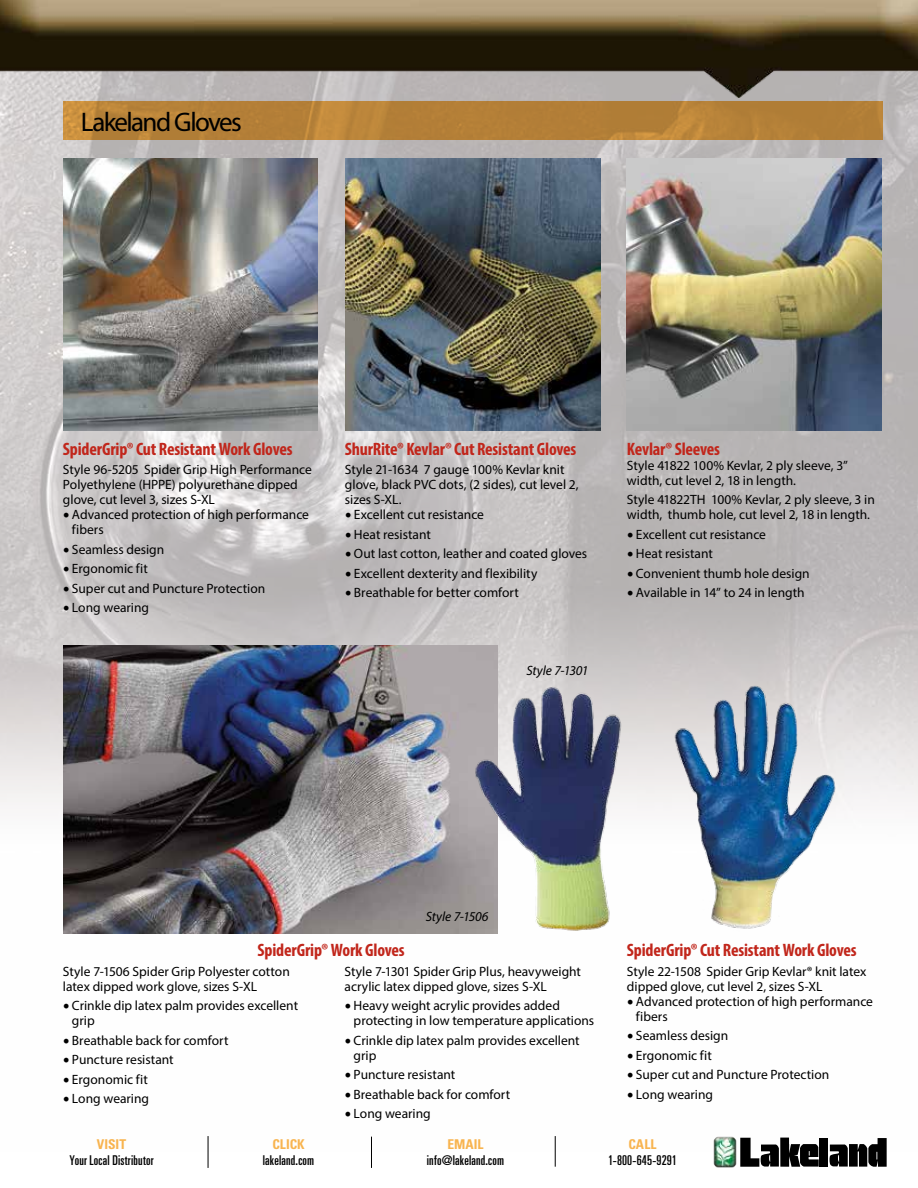
<style>
.page{position:relative;width:918px;height:1188px;background:#fff}
.page>*{position:absolute;margin:0;border:0;box-sizing:border-box;transform-origin:0 0}
.t1{font:27px "Myriad Pro";letter-spacing:-.06em;color:#000}
.t2{font:700 condensed 18px "Myriad Pro";letter-spacing:-.01em;color:#c1261b}
.t3{font:13.5px/15px "Myriad Pro";color:#000}
.t4{font:ultra-condensed 13.5px "Univers LT Std";letter-spacing:.015em;color:#000}
.t5{font:italic 13.5px "Myriad Pro";letter-spacing:-.005em;color:#000}
.t6{font:700 condensed 13.5px "Univers";letter-spacing:.005em;color:#f8b44f}
.s1{font-family:"Minion Pro";font-size:18px}
</style>
<div class="page">
<img style="left:0;top:97px;width:918px;height:1055px">
<img style="left:63px;top:158px;width:255px;height:272px">
<img style="left:346px;top:158px;width:255px;height:272px">
<img style="left:626px;top:158px;width:255px;height:272px">
<img style="left:63px;top:645px;width:435px;height:288px">
<img style="left:472px;top:682px;width:154px;height:251px">
<img style="left:672px;top:683px;width:165px;height:249px">
<img style="left:0;top:0;width:918px;height:97px">
<svg style="left:740px;top:1138px;width:79px;height:29px"></svg>
<div style="left:820px;top:1138px;width:8px;height:29px;background:#000"></div>
<svg style="left:829px;top:1138px;width:58px;height:29px"></svg>
<img style="left:713px;top:1137px;width:24px;height:31px">
<hr style="left:208px;top:1136px;width:1px;height:32px;background:#000">
<hr style="left:555px;top:1136px;width:1px;height:31px;background:#000">
<hr style="left:371px;top:1137px;width:1px;height:31px;background:#000">
<svg style="left:63px;top:102px;width:819px;height:38px;background:#b68138"></svg>
<h1 class="t1" style="left:81px;top:105px;width:162px">Lakeland Gloves</h1>
<h2 class="t2" style="left:63px;top:437px;width:231px">SpiderGrip® Cut Resistant Work Gloves</h2>
<p class="t3" style="left:63px;top:462px;width:250px">Style 96-5205 Spider Grip High Performance<br>Polyethylene (HPPE) polyurethane dipped glove, cut level 3, sizes S-XL</p>
<p class="t3" style="left:72px;top:507px;width:239px;text-indent:-9px"><span class="s1">•</span>Advanced protection of high performance fibers</p>
<p class="t3" style="left:63px;top:541px;width:103px"><span class="s1">•</span> Seamless design</p>
<p class="t3" style="left:63px;top:561px;width:86px"><span class="s1">•</span> Ergonomic fit</p>
<p class="t3" style="left:63px;top:580px;width:204px"><span class="s1">•</span> Super cut and Puncture Protection</p>
<p class="t3" style="left:63px;top:600px;width:88px"><span class="s1">•</span> Long wearing</p>
<h2 class="t2" style="left:345px;top:437px;width:233px">ShurRite® Kevlar® Cut Resistant Gloves</h2>
<p class="t3" style="left:345px;top:462px;width:235px">Style 21-1634 7 gauge 100% Kevlar knit glove, black PVC dots, (2 sides), cut level 2, sizes S-XL.</p>
<p class="t3" style="left:345px;top:507px;width:141px"><span class="s1">•</span> Excellent cut resistance</p>
<p class="t3" style="left:345px;top:526px;width:87px"><span class="s1">•</span>Heat resistant</p>
<p class="t3" style="left:345px;top:546px;width:244px"><span class="s1">•</span>Out last cotton, leather and coated gloves</p>
<p class="t3" style="left:345px;top:565px;width:194px"><span class="s1">•</span> Excellent dexterity and flexibility</p>
<p class="t3" style="left:345px;top:585px;width:175px"><span class="s1">•</span> Breathable for better comfort</p>
<p class="t5" style="left:526px;top:662px;width:64px">Style 7-1301</p>
<h2 class="t2" style="left:627px;top:437px;width:95px">Kevlar® Sleeves</h2>
<p class="t3" style="left:627px;top:457px;width:222px">Style 41822 100% Kevlar, 2 ply sleeve, 3” width, cut level 2, 18 in length.</p>
<p class="t3" style="left:627px;top:492px;width:249px">Style 41822TH 100% Kevlar, 2 ply sleeve, 3 in width, thumb hole, cut level 2, 18 in length.</p>
<p class="t3" style="left:627px;top:526px;width:141px"><span class="s1">•</span> Excellent cut resistance</p>
<p class="t3" style="left:627px;top:546px;width:87px"><span class="s1">•</span>Heat resistant</p>
<p class="t3" style="left:627px;top:565px;width:184px"><span class="s1">•</span> Convenient thumb hole design</p>
<p class="t3" style="left:627px;top:585px;width:179px"><span class="s1">•</span>Available in 14” to 24 in length</p>
<p class="t5" style="left:426px;top:908px;width:64px">Style 7-1506</p>
<h2 class="t2" style="left:258px;top:939px;width:149px">SpiderGrip® Work Gloves</h2>
<p class="t3" style="left:63px;top:963px;width:228px">Style 7-1506 Spider Grip Polyester cotton latex dipped work glove, sizes S-XL</p>
<p class="t3" style="left:72px;top:998px;width:228px;text-indent:-9px"><span class="s1">•</span> Crinkle dip latex palm provides excellent grip</p>
<p class="t3" style="left:63px;top:1032px;width:167px"><span class="s1">•</span> Breathable back for comfort</p>
<p class="t3" style="left:63px;top:1052px;width:112px"><span class="s1">•</span> Puncture resistant</p>
<p class="t3" style="left:63px;top:1071px;width:86px"><span class="s1">•</span> Ergonomic fit</p>
<p class="t3" style="left:63px;top:1091px;width:88px"><span class="s1">•</span> Long wearing</p>
<p class="t3" style="left:345px;top:963px;width:238px">Style 7-1301 Spider Grip Plus, heavyweight acrylic latex dipped glove, sizes S-XL</p>
<p class="t3" style="left:354px;top:998px;width:242px;text-indent:-9px"><span class="s1">•</span>Heavy weight acrylic provides added protecting in low temperature applications</p>
<p class="t3" style="left:354px;top:1032px;width:228px;text-indent:-9px"><span class="s1">•</span> Crinkle dip latex palm provides excellent grip</p>
<p class="t3" style="left:345px;top:1067px;width:112px"><span class="s1">•</span> Puncture resistant</p>
<p class="t3" style="left:345px;top:1086px;width:167px"><span class="s1">•</span> Breathable back for comfort</p>
<p class="t3" style="left:345px;top:1106px;width:88px"><span class="s1">•</span> Long wearing</p>
<p class="t6" style="left:97px;top:1136px;width:31px">VISIT</p>
<p class="t4" style="left:70px;top:1152px;width:86px">Your Local Distributor</p>
<p class="t6" style="left:272px;top:1135px;width:34px">CLICK</p>
<p class="t4" style="left:263px;top:1152px;width:53px">lakeland.com</p>
<p class="t6" style="left:447px;top:1135px;width:38px">EMAIL</p>
<p class="t4" style="left:427px;top:1152px;width:79px">info@lakeland.com</p>
<h2 class="t2" style="left:627px;top:939px;width:231px">SpiderGrip® Cut Resistant Work Gloves</h2>
<p class="t3" style="left:627px;top:963px;width:241px">Style 22-1508 Spider Grip Kevlar® knit latex dipped glove, cut level 2, sizes S-XL</p>
<p class="t3" style="left:636px;top:993px;width:239px;text-indent:-9px"><span class="s1">•</span>Advanced protection of high performance fibers</p>
<p class="t3" style="left:627px;top:1028px;width:103px"><span class="s1">•</span> Seamless design</p>
<p class="t3" style="left:627px;top:1047px;width:86px"><span class="s1">•</span> Ergonomic fit</p>
<p class="t3" style="left:627px;top:1067px;width:204px"><span class="s1">•</span> Super cut and Puncture Protection</p>
<p class="t3" style="left:627px;top:1086px;width:88px"><span class="s1">•</span> Long wearing</p>
<p class="t6" style="left:628px;top:1136px;width:30px">CALL</p>
<p class="t4" style="left:608px;top:1153px;width:70px">1-800-645-9291</p>
</div>
